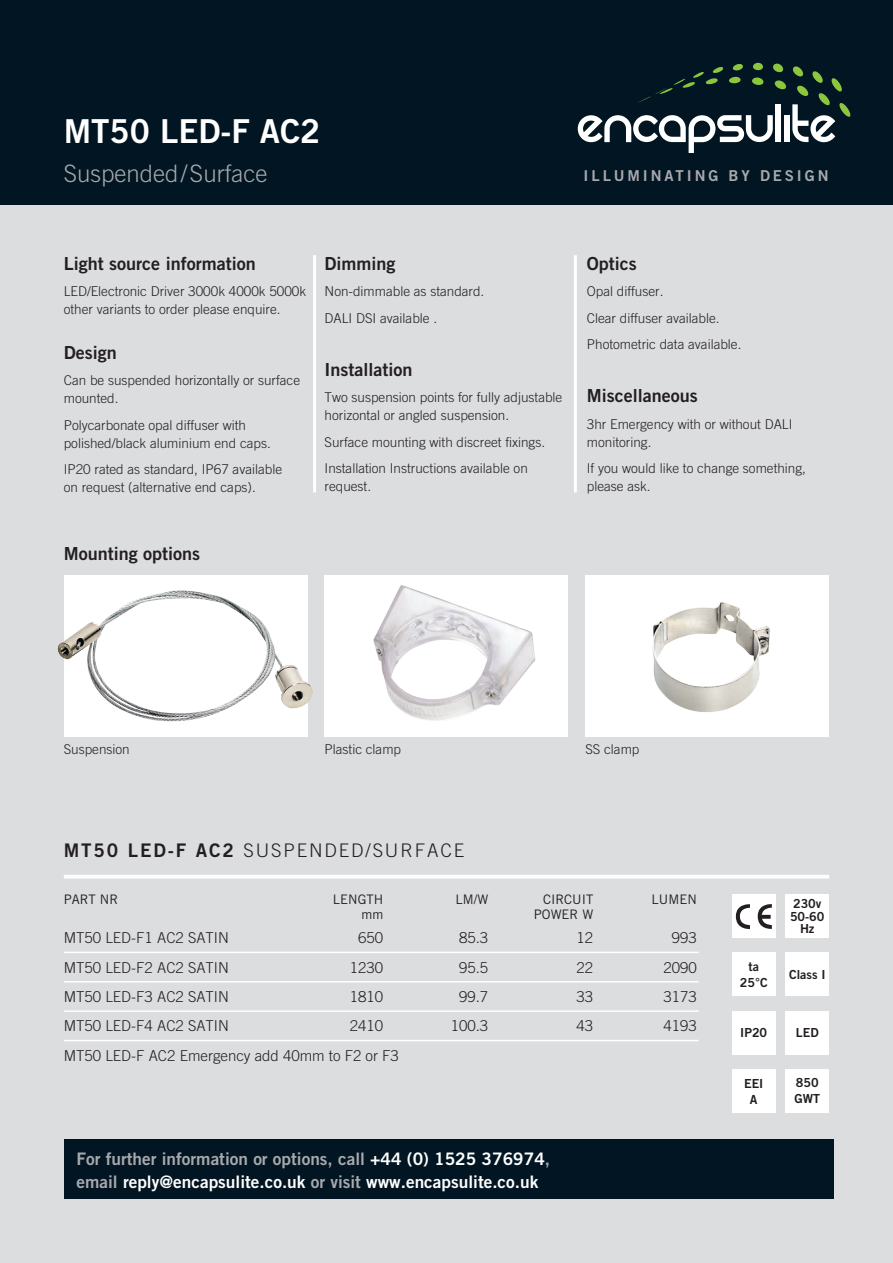
<style>
.page{position:relative;width:893px;height:1263px;background:#dcdddf}
.page>*{position:absolute;margin:0;border:0;box-sizing:border-box;transform-origin:0 0}
.t1{font:33px "Trade Gothic Bold Two";color:#fff}
.t2{font:300 24px "Trade Gothic";color:#a8a9ad}
.t3{font:300 18.75px "Trade Gothic";letter-spacing:.1em;color:#231f20}
.t4{font:18px "Trade Gothic Bold Two";color:#231f20}
.t5{font:17.25px/22.5px "Trade Gothic Bold Two";color:#fff}
.t6{font:300 15px "Trade Gothic";color:#231f20}
.t7{font:15px "Trade Gothic Bold Two";letter-spacing:.19em;color:#a8a9ad}
.t8{font:300 13.5px/18px "Trade Gothic";color:#231f20}
.t9{font:13.2px "Trade Gothic";color:#231f20}
.t10{font:12.45px/16px "Trade Gothic Bold Two";color:#231f20;text-align:center}
.s1{font-family:"Trade Gothic Bold Two";font-weight:400}
.s2{color:#a8a9ad}
</style>
<div class="page">
<div style="left:0;top:0;width:893px;height:204px;background:#011622"></div>
<div style="left:64px;top:576px;width:244px;height:161px;background:#fff"></div>
<div style="left:325px;top:576px;width:243px;height:161px;background:#fff"></div>
<div style="left:585px;top:576px;width:244px;height:161px;background:#fff"></div>
<svg style="left:578px;top:115px;width:195px;height:38px"></svg>
<div style="left:776px;top:104px;width:5px;height:38px;background:#fff"></div>
<div style="left:784px;top:115px;width:5px;height:27px;background:#fff"></div>
<div style="left:753px;top:63px;width:10px;height:7px;background:#8bc63e;border-radius:50%"></div>
<svg style="left:773px;top:63px;width:10px;height:10px"></svg>
<svg style="left:638px;top:64px;width:105px;height:39px"></svg>
<div style="left:752px;top:77px;width:11px;height:8px;background:#8bc63e;border-radius:50%"></div>
<svg style="left:775px;top:80px;width:11px;height:10px"></svg>
<svg style="left:792px;top:66px;width:59px;height:76px"></svg>
<div style="left:64px;top:1140px;width:769px;height:59px;background:#011622"></div>
<div style="left:732px;top:894px;width:44px;height:44px;background:#fff"></div>
<svg style="left:735px;top:904px;width:15px;height:25px"></svg>
<svg style="left:757px;top:904px;width:15px;height:25px"></svg>
<div style="left:785px;top:894px;width:44px;height:44px;background:#fff"></div>
<div style="left:732px;top:953px;width:44px;height:43px;background:#fff"></div>
<div style="left:785px;top:952px;width:44px;height:44px;background:#fff"></div>
<div style="left:785px;top:1069px;width:44px;height:44px;background:#fff"></div>
<div style="left:732px;top:1069px;width:44px;height:44px;background:#fff"></div>
<div style="left:732px;top:1011px;width:44px;height:43px;background:#fff"></div>
<div style="left:785px;top:1011px;width:44px;height:43px;background:#fff"></div>
<hr style="left:64px;top:952px;width:635px;height:1px;background:#fff">
<hr style="left:64px;top:981px;width:635px;height:1px;background:#fff">
<hr style="left:64px;top:1010px;width:635px;height:2px;background:#fff">
<hr style="left:64px;top:1040px;width:635px;height:1px;background:#fff">
<hr style="left:64px;top:875px;width:765px;height:3px;background:#fff">
<hr style="left:313px;top:255px;width:3px;height:237px;background:#fff">
<hr style="left:574px;top:255px;width:3px;height:237px;background:#fff">
<img style="left:373px;top:585px;width:163px;height:136px">
<img style="left:652px;top:602px;width:118px;height:110px">
<img style="left:57px;top:590px;width:256px;height:132px">
<h1 class="t1" style="left:64px;top:110px;width:258px">MT50 LED-F AC2</h1>
<h2 class="t2" style="left:64px;top:159px;width:205px">Suspended/Surface</h2>
<p class="t7" style="left:584px;top:167px;width:246px">ILLUMINATING BY DESIGN</p>
<h3 class="t4" style="left:64px;top:252px;width:193px">Light source information</h3>
<p class="t8" style="left:64px;top:282px;width:244px">LED/Electronic Driver 3000k 4000k 5000k other variants to order please enquire.</p>
<h3 class="t4" style="left:64px;top:341px;width:55px">Design</h3>
<p class="t8" style="left:64px;top:371px;width:238px">Can be suspended horizontally or surface mounted.</p>
<p class="t8" style="left:64px;top:416px;width:209px">Polycarbonate opal diffuser with polished/black aluminium end caps.</p>
<p class="t8" style="left:64px;top:460px;width:220px">IP20 rated as standard, IP67 available on request (alternative end caps).</p>
<h3 class="t4" style="left:325px;top:252px;width:73px">Dimming</h3>
<p class="t8" style="left:325px;top:278px;width:161px;line-height:26.5px">Non-dimmable as standard.<br>DALI DSI available .</p>
<h3 class="t4" style="left:325px;top:358px;width:90px">Installation</h3>
<p class="t8" style="left:325px;top:388px;width:239px">Two suspension points for fully adjustable horizontal or angled suspension.</p>
<p class="t8" style="left:325px;top:428px;width:222px;line-height:26.5px">Surface mounting with discreet fixings.<br>Installation Instructions available on</p>
<p class="t8" style="left:325px;top:477px;width:48px">request.</p>
<h3 class="t4" style="left:64px;top:542px;width:138px">Mounting options</h3>
<h3 class="t4" style="left:587px;top:252px;width:52px">Optics</h3>
<p class="t8" style="left:587px;top:278px;width:156px;line-height:26.5px">Opal diffuser.<br>Clear diffuser available.<br>Photometric data available.</p>
<h3 class="t4" style="left:587px;top:385px;width:113px">Miscellaneous</h3>
<p class="t8" style="left:587px;top:415px;width:207px">3hr Emergency with or without DALI monitoring.</p>
<p class="t8" style="left:587px;top:459px;width:221px">If you would like to change something, please ask.</p>
<p class="t8" style="left:64px;top:740px;width:68px">Suspension</p>
<p class="t8" style="left:325px;top:740px;width:78px">Plastic clamp</p>
<p class="t8" style="left:585px;top:740px;width:56px">SS clamp</p>
<h3 class="t3" style="left:64px;top:839px;width:402px"><span class="s1">MT50 LED-F AC2</span> SUSPENDED/SURFACE</h3>
<p class="t9" style="left:64px;top:891px;width:56px">PART NR</p>
<p class="t9" style="left:333px;top:891px;width:52px">LENGTH</p>
<p class="t9" style="left:455px;top:891px;width:34px">LM/W</p>
<p class="t9" style="left:543px;top:891px;width:52px">CIRCUIT</p>
<p class="t9" style="left:652px;top:891px;width:47px">LUMEN</p>
<p class="t9" style="left:361px;top:906px;width:23px">mm</p>
<p class="t9" style="left:534px;top:906px;width:61px">POWER W</p>
<p class="t6" style="left:64px;top:929px;width:167px">MT50 LED-F1 AC2 SATIN</p>
<p class="t6" style="left:358px;top:929px;width:27px">650</p>
<p class="t6" style="left:459px;top:929px;width:31px">85.3</p>
<p class="t6" style="left:577px;top:929px;width:18px">12</p>
<p class="t6" style="left:672px;top:929px;width:27px">993</p>
<p class="t6" style="left:64px;top:958px;width:167px">MT50 LED-F2 AC2 SATIN</p>
<p class="t6" style="left:350px;top:958px;width:35px">1230</p>
<p class="t6" style="left:459px;top:958px;width:31px">95.5</p>
<p class="t6" style="left:577px;top:958px;width:18px">22</p>
<p class="t6" style="left:663px;top:958px;width:35px">2090</p>
<p class="t6" style="left:64px;top:988px;width:167px">MT50 LED-F3 AC2 SATIN</p>
<p class="t6" style="left:350px;top:988px;width:35px">1810</p>
<p class="t6" style="left:459px;top:988px;width:31px">99.7</p>
<p class="t6" style="left:577px;top:988px;width:18px">33</p>
<p class="t6" style="left:663px;top:988px;width:35px">3173</p>
<p class="t6" style="left:64px;top:1017px;width:167px">MT50 LED-F4 AC2 SATIN</p>
<p class="t6" style="left:350px;top:1017px;width:35px">2410</p>
<p class="t6" style="left:451px;top:1017px;width:39px">100.3</p>
<p class="t6" style="left:577px;top:1017px;width:18px">43</p>
<p class="t6" style="left:663px;top:1017px;width:35px">4193</p>
<p class="t6" style="left:64px;top:1046px;width:337px">MT50 LED-F AC2 Emergency add 40mm to F2 or F3</p>
<p class="t5" style="left:77px;top:1147px;width:475px"><span class="s2">For further information or options, call</span> +44 (0) 1525 376974<span class="s2">, email</span> reply@encapsulite.co.uk <span class="s2">or visit</span> www.encapsulite.co.uk</p>
<p class="t10" style="left:790px;top:897px;width:36px;line-height:12.5px">230v<br>50-60<br>Hz</p>
<p class="t10" style="left:740px;top:958px;width:29px">ta<br>25°C</p>
<p class="t10" style="left:789px;top:966px;width:38px">Class I</p>
<p class="t10" style="left:740px;top:1024px;width:29px">IP20</p>
<p class="t10" style="left:796px;top:1024px;width:24px">LED</p>
<p class="t10" style="left:744px;top:1075px;width:21px">EEI<br>A</p>
<p class="t10" style="left:794px;top:1074px;width:27px;text-align:left">850<br>GWT</p>
</div>
